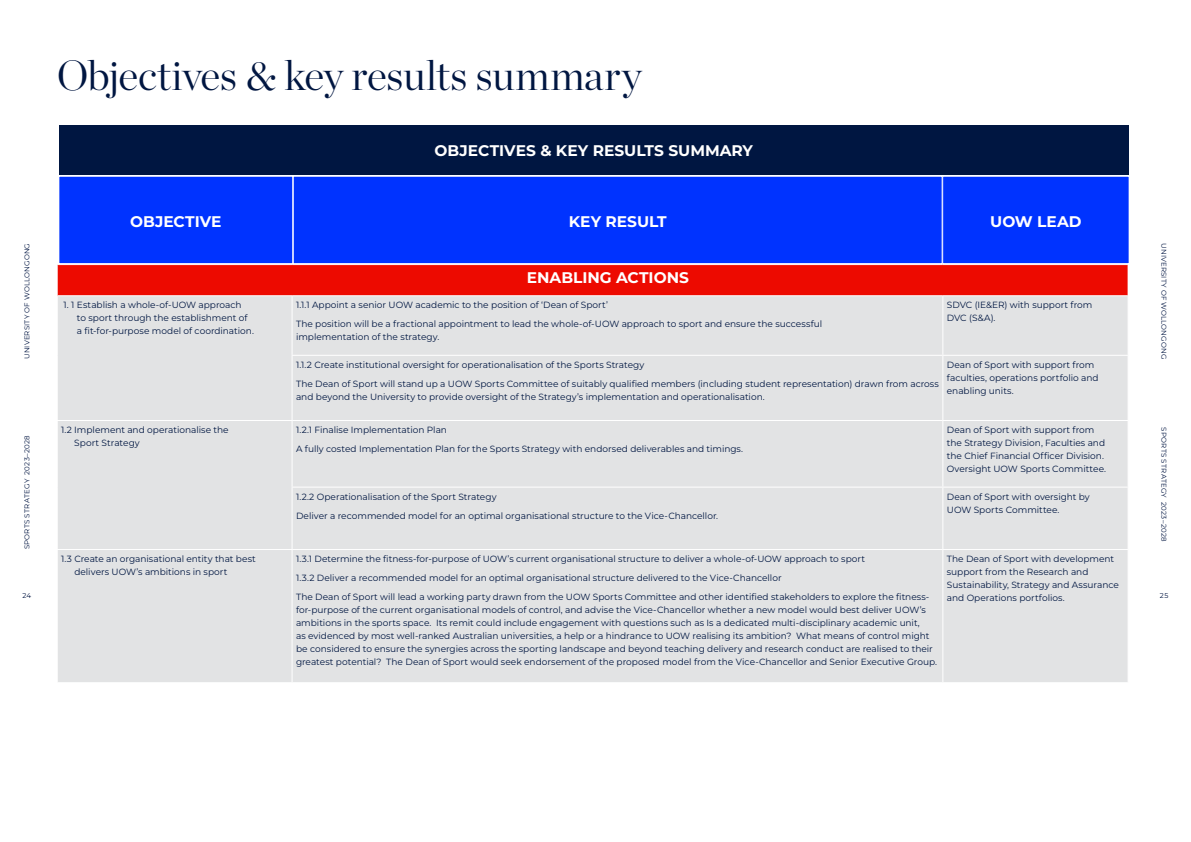
<style>
.page{position:relative;width:1191px;height:842px;background:#fff}
.page>*{position:absolute;margin:0;border:0;box-sizing:border-box;transform-origin:0 0}
.t1{font:300 42px "Chronicle Display";letter-spacing:-.01em;color:#001641}
.Body{font:700 15.4px "Montserrat";color:#fff}
.Body-2{font:9px/13px "Montserrat";color:#001641}
.t2{font:7px "Montserrat";letter-spacing:.03em;color:#001541}
</style>
<div class="page">
<div style="left:59px;top:125px;width:1069px;height:50px;background:#001641"></div>
<div style="left:59px;top:176px;width:234px;height:88px;background:#03f"></div>
<div style="left:59px;top:176px;width:234px;height:88px;border:1px solid #fff"></div>
<div style="left:293px;top:176px;width:649px;height:88px;background:#03f"></div>
<div style="left:293px;top:176px;width:649px;height:88px;border:1px solid #fff"></div>
<div style="left:942px;top:176px;width:187px;height:88px;background:#03f"></div>
<div style="left:942px;top:176px;width:187px;height:88px;border:1px solid #fff"></div>
<div style="left:57px;top:265px;width:1071px;height:31px;background:#ed0a00"></div>
<div style="left:58px;top:296px;width:1069px;height:386px;background:#e2e3e4"></div>
<hr style="left:291px;top:296px;width:1px;height:59px;background:#fff">
<hr style="left:942px;top:296px;width:1px;height:59px;background:#fff">
<hr style="left:291px;top:356px;width:1px;height:64px;background:#fff">
<hr style="left:942px;top:356px;width:1px;height:64px;background:#fff">
<hr style="left:291px;top:421px;width:1px;height:66px;background:#fff">
<hr style="left:942px;top:421px;width:1px;height:66px;background:#fff">
<hr style="left:291px;top:487px;width:652px;height:1px;background:#fff">
<hr style="left:291px;top:488px;width:1px;height:61px;background:#fff">
<hr style="left:943px;top:487px;width:185px;height:1px;background:#fff">
<hr style="left:942px;top:488px;width:1px;height:61px;background:#fff">
<hr style="left:57px;top:549px;width:235px;height:1px;background:#fff">
<hr style="left:292px;top:549px;width:651px;height:1px;background:#fff">
<hr style="left:291px;top:550px;width:1px;height:132px;background:#fff">
<hr style="left:943px;top:549px;width:185px;height:1px;background:#fff">
<hr style="left:942px;top:550px;width:1px;height:132px;background:#fff">
<hr style="left:57px;top:265px;width:1px;height:30px;background:#fff">
<hr style="left:1127px;top:265px;width:1px;height:30px;background:#fff">
<hr style="left:57px;top:295px;width:235px;height:1px;background:#fff">
<hr style="left:292px;top:295px;width:651px;height:1px;background:#fff">
<hr style="left:943px;top:295px;width:185px;height:1px;background:#fff">
<hr style="left:291px;top:355px;width:652px;height:1px;background:#fff">
<hr style="left:943px;top:355px;width:185px;height:1px;background:#fff">
<hr style="left:57px;top:420px;width:235px;height:1px;background:#fff">
<hr style="left:292px;top:420px;width:651px;height:1px;background:#fff">
<hr style="left:943px;top:420px;width:185px;height:1px;background:#fff">
<h1 class="t1" style="left:57px;top:44px;width:586px">Objectives &amp; key results summary</h1>
<h2 class="Body" style="left:434px;top:140px;width:320px">OBJECTIVES &amp; KEY RESULTS SUMMARY</h2>
<p class="t2" style="left:22px;top:359px;width:118px;rotate:-90deg">UNIVERSITY OF WOLLONGONG</p>
<p class="t2" style="left:22px;top:549px;width:115px;rotate:-90deg">SPORTS STRATEGY 2023–2028</p>
<p class="Body" style="left:130px;top:212px;width:93px">OBJECTIVE</p>
<p class="Body" style="left:568px;top:212px;width:100px">KEY RESULT</p>
<p class="Body" style="left:990px;top:212px;width:93px">UOW LEAD</p>
<p class="Body" style="left:527px;top:268px;width:164px">ENABLING ACTIONS</p>
<p class="Body-2" style="left:77px;top:299px;width:179px;text-indent:-13px">1. 1 Establish a whole-of-UOW approach<br>to sport through the establishment of a fit-for-purpose model of coordination.</p>
<p class="Body-2" style="left:296px;top:299px;width:313px">1.1.1 Appoint a senior UOW academic to the position of ‘Dean of Sport’</p>
<p class="Body-2" style="left:296px;top:317px;width:528px">The position will be a fractional appointment to lead the whole-of-UOW approach to sport and ensure the successful implementation of the strategy.</p>
<p class="Body-2" style="left:296px;top:358px;width:350px">1.1.2 Create institutional oversight for operationalisation of the Sports Strategy</p>
<p class="Body-2" style="left:296px;top:377px;width:644px">The Dean of Sport will stand up a UOW Sports Committee of suitably qualified members (including student representation) drawn from across and beyond the University to provide oversight of the Strategy’s implementation and operationalisation.</p>
<p class="Body-2" style="left:947px;top:299px;width:147px">SDVC (IE&amp;ER) with support from<br>DVC (S&amp;A).</p>
<p class="Body-2" style="left:947px;top:358px;width:153px">Dean of Sport with support from faculties, operations portfolio and enabling units.</p>
<p class="Body-2" style="left:74px;top:423px;width:156px;text-indent:-13px">1.2 Implement and operationalise the<br>Sport Strategy</p>
<p class="Body-2" style="left:296px;top:423px;width:152px">1.2.1 Finalise Implementation Plan</p>
<p class="Body-2" style="left:296px;top:442px;width:448px">A fully costed Implementation Plan for the Sports Strategy with endorsed deliverables and timings.</p>
<p class="Body-2" style="left:296px;top:490px;width:202px">1.2.2 Operationalisation of the Sport Strategy</p>
<p class="Body-2" style="left:296px;top:509px;width:423px">Deliver a recommended model for an optimal organisational structure to the Vice-Chancellor.</p>
<p class="Body-2" style="left:947px;top:423px;width:161px">Dean of Sport with support from the Strategy Division, Faculties and the Chief Financial Officer Division.<br>Oversight UOW Sports Committee.</p>
<p class="Body-2" style="left:947px;top:490px;width:144px">Dean of Sport with oversight by<br>UOW Sports Committee.</p>
<p class="t2" style="left:1168px;top:243px;width:118px;rotate:90deg">UNIVERSITY OF WOLLONGONG</p>
<p class="t2" style="left:1168px;top:427px;width:115px;rotate:90deg">SPORTS STRATEGY 2023–2028</p>
<p class="Body-2" style="left:74px;top:552px;width:183px;text-indent:-13px">1.3 Create an organisational entity that best delivers UOW’s ambitions in sport</p>
<p class="Body-2" style="left:296px;top:552px;width:570px">1.3.1 Determine the fitness-for-purpose of UOW’s current organisational structure to deliver a whole-of-UOW approach to sport</p>
<p class="Body-2" style="left:296px;top:571px;width:487px">1.3.2 Deliver a recommended model for an optimal organisational structure delivered to the Vice-Chancellor</p>
<p class="Body-2" style="left:296px;top:590px;width:642px">The Dean of Sport will lead a working party drawn from the UOW Sports Committee and other identified stakeholders to explore the fitness&shy;for-purpose of the current organisational models of control, and advise the Vice-Chancellor whether a new model would best deliver UOW’s ambitions in the sports space. Its remit could include engagement with questions such as Is a dedicated multi-disciplinary academic unit,<br>as evidenced by most well-ranked Australian universities, a help or a hindrance to UOW realising its ambition? What means of control might be considered to ensure the synergies across the sporting landscape and beyond teaching delivery and research conduct are realised to their greatest potential? The Dean of Sport would seek endorsement of the proposed model from the Vice-Chancellor and Senior Executive Group.</p>
<p class="Body-2" style="left:947px;top:552px;width:174px">The Dean of Sport with development support from the Research and Sustainability, Strategy and Assurance and Operations portfolios.</p>
<p class="t2" style="left:23px;top:591px;width:10px">24</p>
<p class="t2" style="left:1160px;top:591px;width:10px">25</p>
</div>
